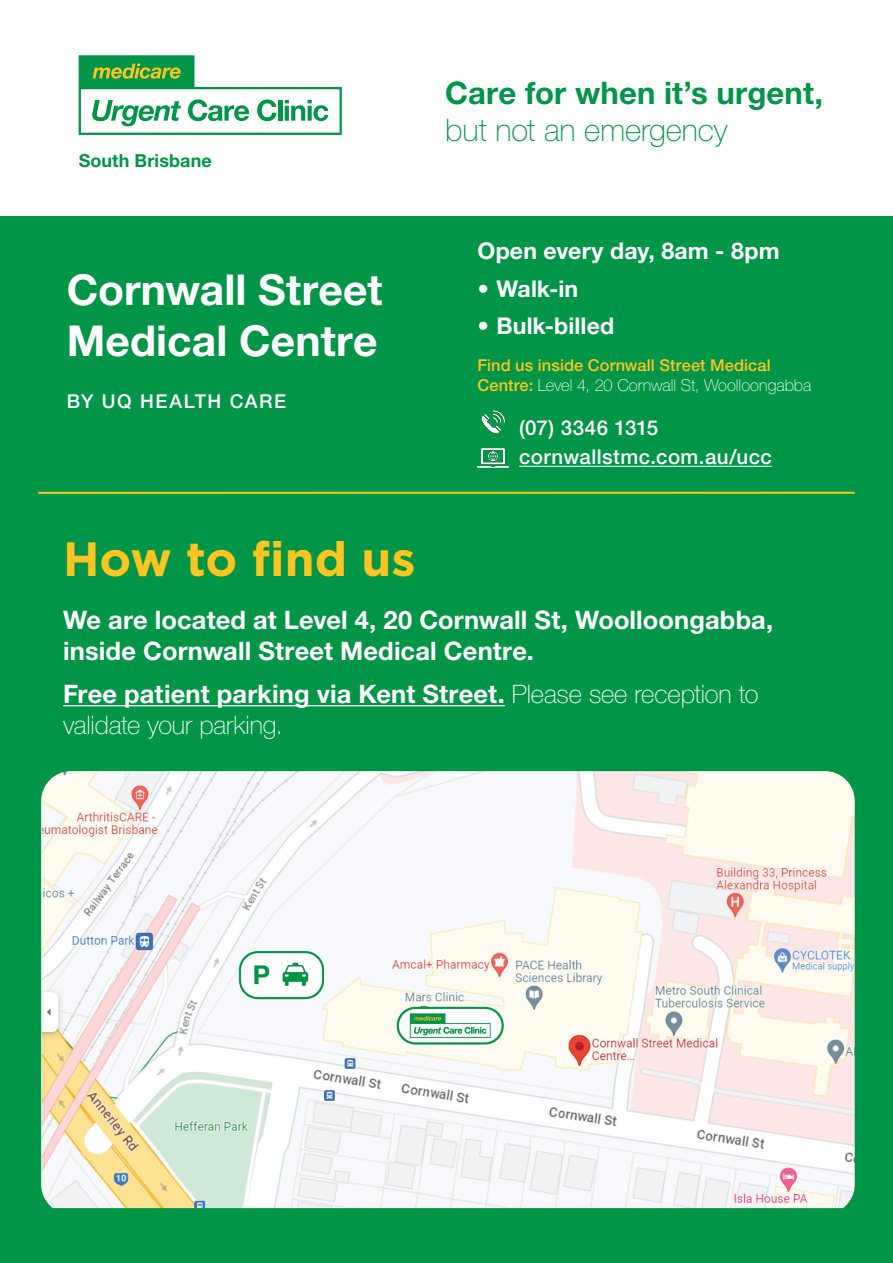
<style>
.page{position:relative;width:893px;height:1263px;background:#fff}
.page>*{position:absolute;margin:0;border:0;box-sizing:border-box;transform-origin:0 0}
.UQHealth___Heading_3___Purple{font:700 48px "Gotham";color:#fec422}
.UQHealth___Heading_3___Purple-2{font:700 42.6px/51.2px "Helvetica Neue LT Pro";color:#fff}
.UQHealth___Heading_3___Purple-3{font:700 31.05px/37.3px "Helvetica Neue LT Pro";letter-spacing:.005em;color:#009547}
.UQHealth___Heading_3___Purple-4{font:700 25.5px/30.6px "Helvetica Neue LT Pro";letter-spacing:.005em;color:#fff}
.UQHealth___Heading_3___Purple-5{font:100 25.5px/30.6px "Helvetica Neue LT Pro";letter-spacing:-.005em;color:#fff}
.UQHealth___Heading_3___Purple-6{font:700 23.1px "Helvetica Neue LT Pro";letter-spacing:.005em;color:#fff}
.UQHealth___Heading_3___Purple-7{font:500 20.55px "Helvetica Neue LT Pro";letter-spacing:.02em;color:#fff}
.UQHealth___Heading_3___Purple-8{font:500 20.55px "Helvetica Neue LT Pro";color:#fff}
.UQHealth___Heading_3___Purple-9{font:500 19.05px "Helvetica Neue LT Pro";letter-spacing:.08em;color:#fff}
.UQHealth___Heading_3___Purple-10{font:700 18px "Helvetica Neue LT Pro";letter-spacing:.01em;color:#009547}
.UQHealth___Heading_3___Purple-11{font:500 16.35px/19.6px "Helvetica Neue LT Pro";letter-spacing:.005em;color:#fec422}
.s1{font-weight:100}
.s2{font-weight:100;color:#fff}
.s3{font-weight:700}
</style>
<div class="page">
<div style="left:0;top:217px;width:893px;height:1046px;background:#009547"></div>
<img style="left:481px;top:410px;width:24px;height:24px">
<hr style="left:38px;top:492px;width:817px;height:2px;background:#fec422">
<img style="left:477px;top:448px;width:32px;height:20px">
<hr style="left:63px;top:705px;width:442px;height:1px;background:#fff">
<img style="left:41px;top:771px;width:814px;height:437px">
<hr style="left:519px;top:466px;width:253px;height:1px;background:#fff">
<svg style="left:79px;top:55px;width:263px;height:80px"></svg>
<p class="UQHealth___Heading_3___Purple-10" style="left:79px;top:150px;width:135px">South Brisbane</p>
<p class="UQHealth___Heading_3___Purple-2" style="left:67px;top:263px;width:317px">Cornwall Street<br>Medical Centre</p>
<p class="UQHealth___Heading_3___Purple-9" style="left:67px;top:390px;width:221px">BY UQ HEALTH CARE</p>
<p class="UQHealth___Heading_3___Purple-3" style="left:445px;top:74px;width:379px">Care for when it’s urgent, <span class="s1">but not an emergency</span></p>
<p class="UQHealth___Heading_3___Purple-6" style="left:477px;top:236px;width:304px">Open every day, 8am - 8pm</p>
<p class="UQHealth___Heading_3___Purple-6" style="left:477px;top:274px;width:102px">• Walk-in</p>
<p class="UQHealth___Heading_3___Purple-6" style="left:477px;top:312px;width:138px">• Bulk-billed</p>
<p class="UQHealth___Heading_3___Purple-11" style="left:477px;top:355px;width:335px">Find us inside Cornwall Street Medical<br>Centre: <span class="s2">Level 4, 20 Cornwall St, Woolloongabba</span></p>
<p class="UQHealth___Heading_3___Purple-8" style="left:519px;top:415px;width:141px">(07) 3346 1315</p>
<p class="UQHealth___Heading_3___Purple-7" style="left:519px;top:445px;width:254px">cornwallstmc.com.au/ucc</p>
<p class="UQHealth___Heading_3___Purple" style="left:63px;top:527px;width:354px">How to find us</p>
<p class="UQHealth___Heading_3___Purple-4" style="left:63px;top:604px;width:712px">We are located at Level 4, 20 Cornwall St, Woolloongabba, inside Cornwall Street Medical Centre.</p>
<p class="UQHealth___Heading_3___Purple-5" style="left:63px;top:678px;width:697px"><span class="s3">Free patient parking via Kent Street.</span> Please see reception to validate your parking.</p>
</div>
